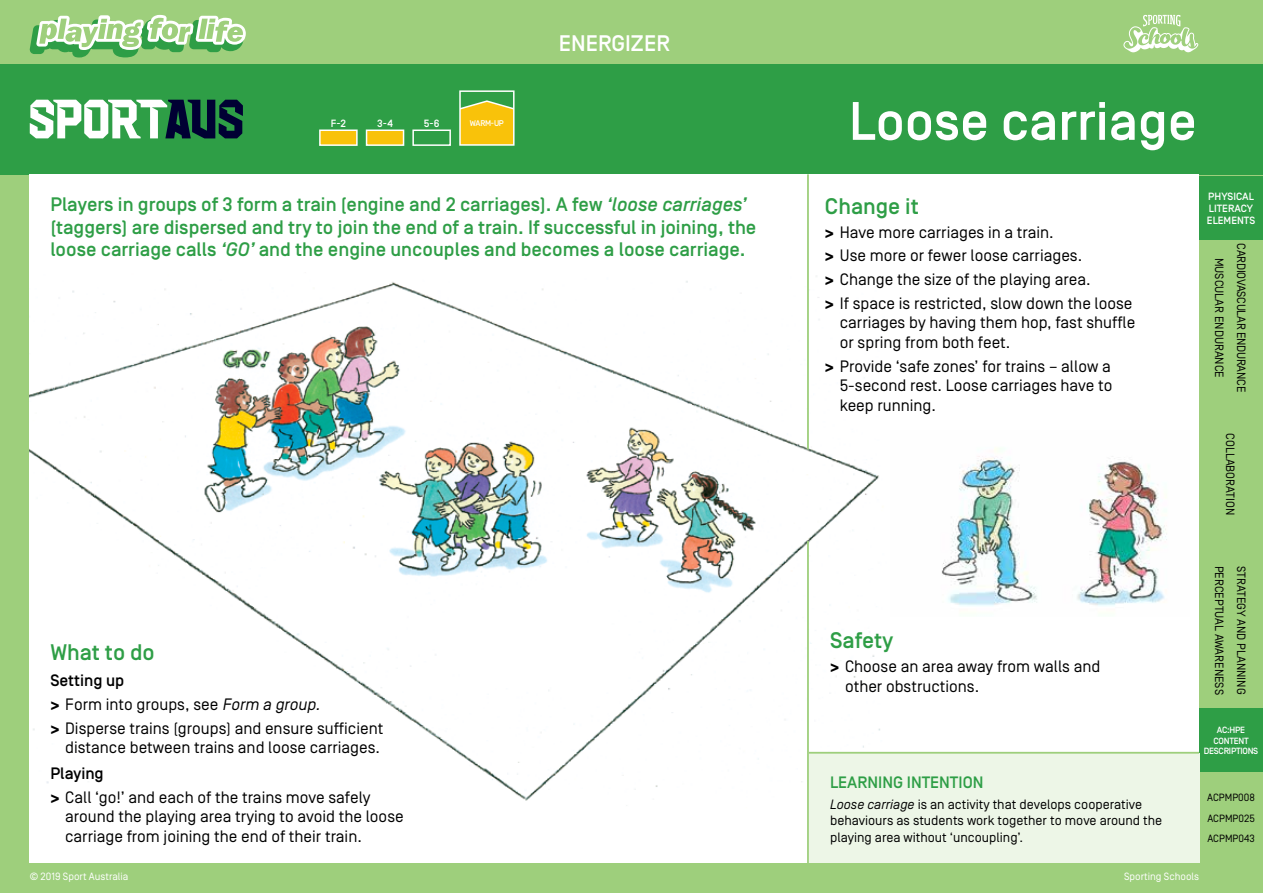
<style>
.page{position:relative;width:1263px;height:893px;background:#9ecf7c}
.page>*{position:absolute;margin:0;border:0;box-sizing:border-box;transform-origin:0 0}
.t1{font:500 54px "Simplon Norm";color:#fff}
.t2{font:500 22.5px "Simplon Norm";color:#2e9e46}
.t3{font:500 22.5px "Simplon Norm";color:#fff}
.t4{font:500 19.5px/22.5px "Simplon Norm";color:#2e9e46}
.t5{font:16.5px/23.7px "Simplon Norm";color:#000}
.t6{font:500 16.5px "Simplon Norm";color:#2e9e46}
.t7{font:13.5px/16.5px "Simplon Norm";color:#000}
.t8{font:12px "Simplon Norm";color:#000}
.t9{font:12px/22px "Simplon Norm";letter-spacing:-.02em;color:#000;text-align:center}
.t10{font:10.5px "Simplon Norm";color:#fff}
.t11{font:500 10.5px/12px "Simplon Norm";color:#fff}
.t12{font:10.5px/20.5px "Simplon Norm";color:#000;text-align:justify}
.t13{font:500 9px/10.5px "Simplon Norm";letter-spacing:-.03em;color:#fff;text-align:center}
.t14{font:500 8.25px "Simplon Norm";letter-spacing:-.03em;color:#fff}
.s1{font-style:italic}
.s2{font-weight:500}
.s3{font-weight:700}
</style>
<div class="page">
<div style="left:0;top:64px;width:1263px;height:110px;background:#2e9e46"></div>
<svg style="left:1123px;top:15px;width:75px;height:37px"></svg>
<svg style="left:30px;top:15px;width:216px;height:43px"></svg>
<div style="left:1199px;top:176px;width:64px;height:64px;background:#2e9e46"></div>
<div style="left:1199px;top:708px;width:64px;height:64px;background:#2e9e46"></div>
<div style="left:30px;top:174px;width:1169px;height:689px;background:#fff"></div>
<svg style="left:30px;top:100px;width:213px;height:38px"></svg>
<img style="left:30px;top:276px;width:875px;height:525px">
<div style="left:809px;top:754px;width:390px;height:109px;background:#edf6e7"></div>
<hr style="left:807px;top:174px;width:2px;height:275px;background:#9ecf7c">
<hr style="left:807px;top:541px;width:2px;height:322px;background:#9ecf7c">
<hr style="left:809px;top:752px;width:390px;height:2px;background:#9ecf7c">
<div style="left:319px;top:130px;width:39px;height:16px;background:#f9c20a;border:2px solid #fff"></div>
<div style="left:366px;top:130px;width:38px;height:16px;background:#f9c20a;border:2px solid #fff"></div>
<div style="left:412px;top:130px;width:39px;height:16px;border:2px solid #fff"></div>
<svg style="left:462px;top:100px;width:49px;height:43px;background:#e6c018"></svg>
<div style="left:459px;top:90px;width:55px;height:56px;border:2px solid #fff"></div>
<img style="left:890px;top:430px;width:277px;height:187px">
<p class="t11" style="left:331px;top:117px;width:17px">F-2</p>
<p class="t11" style="left:377px;top:117px;width:17px">3-4</p>
<p class="t11" style="left:424px;top:117px;width:17px">5-6</p>
<p class="t14" style="left:470px;top:119px;width:35px">WARM-UP</p>
<h2 class="t3" style="left:559px;top:31px;width:113px">ENERGIZER</h2>
<p class="t4" style="left:50px;top:194px;width:707px">Players in groups of 3 form a train (engine and 2 carriages). A few <span class="s1">‘loose carriages’ </span>(taggers) are dispersed and try to join the end of a train. If successful in joining, the loose carriage calls <span class="s1">‘GO’</span> and the engine uncouples and becomes a loose carriage.</p>
<h2 class="t2" style="left:50px;top:641px;width:106px">What to do</h2>
<p class="t5" style="left:50px;top:669px;width:334px"><span class="s2">Setting up<br></span><span class="s3">&gt;</span> Form into groups, see <span class="s1">Form a group.<br></span><span class="s3">&gt;</span> Disperse trains (groups) and ensure sufficient</p>
<p class="t5" style="left:65px;top:736px;width:316px">distance between trains and loose carriages.</p>
<p class="t5" style="left:50px;top:762px;width:322px"><span class="s2">Playing<br></span><span class="s3">&gt;</span> Call ‘go!’ and each of the trains move safely</p>
<p class="t5" style="left:65px;top:807px;width:340px;line-height:19.5px">around the playing area trying to avoid the loose carriage from joining the end of their train.</p>
<h1 class="t1" style="left:849px;top:93px;width:349px">Loose carriage</h1>
<h2 class="t2" style="left:825px;top:194px;width:95px">Change it</h2>
<p class="t5" style="left:825px;top:220px;width:309px"><span class="s3">&gt;</span> Have more carriages in a train.<br><span class="s3">&gt;</span> Use more or fewer loose carriages.<br><span class="s3">&gt;</span> Change the size of the playing area.<br><span class="s3">&gt;</span> If space is restricted, slow down the loose</p>
<p class="t5" style="left:840px;top:313px;width:297px;line-height:19.5px">carriages by having them hop, fast shuffle or spring from both feet.</p>
<p class="t5" style="left:840px;top:356px;width:274px;line-height:19.5px;text-align:justify;text-indent:-15px"><span class="s3">&gt;</span> Provide ‘safe zones’ for trains – allow a 5-second rest. Loose carriages have to keep running.</p>
<p class="t11" style="left:1207px;top:191px;width:50px">PHYSICAL<br>LITERACY<br>ELEMENTS</p>
<p class="t9" style="left:1252px;top:243px;width:150px;rotate:90deg">CARDIOVASCULAR ENDURANCE<br>MUSCULAR ENDURANCE</p>
<p class="t8" style="left:1237px;top:433px;width:83px;rotate:90deg">COLLABORATION</p>
<h2 class="t2" style="left:830px;top:629px;width:64px">Safety</h2>
<p class="t5" style="left:845px;top:657px;width:257px;line-height:20.1px;text-indent:-15px"><span class="s3">&gt;</span> Choose an area away from walls and other obstructions.</p>
<p class="t6" style="left:830px;top:774px;width:155px">LEARNING INTENTION</p>
<p class="t7" style="left:830px;top:796px;width:334px"><span class="s1">Loose carriage</span> is an activity that develops cooperative behaviours as students work together to move around the playing area without ‘uncoupling’.</p>
<p class="t8" style="left:1226px;top:566px;width:131px;rotate:90deg">PERCEPTUAL AWARENESS</p>
<p class="t8" style="left:1248px;top:566px;width:130px;rotate:90deg">STRATEGY AND PLANNING</p>
<p class="t13" style="left:1204px;top:725px;width:56px">AC:HPE<br>CONTENT<br>DESCRIPTIONS</p>
<p class="t12" style="left:1207px;top:788px;width:49px">ACPMP008<br>ACPMP025<br>ACPMP043</p>
<p class="t10" style="left:30px;top:871px;width:100px">© 2019 Sport Australia</p>
<p class="t10" style="left:1124px;top:871px;width:77px">Sporting Schools</p>
</div>
